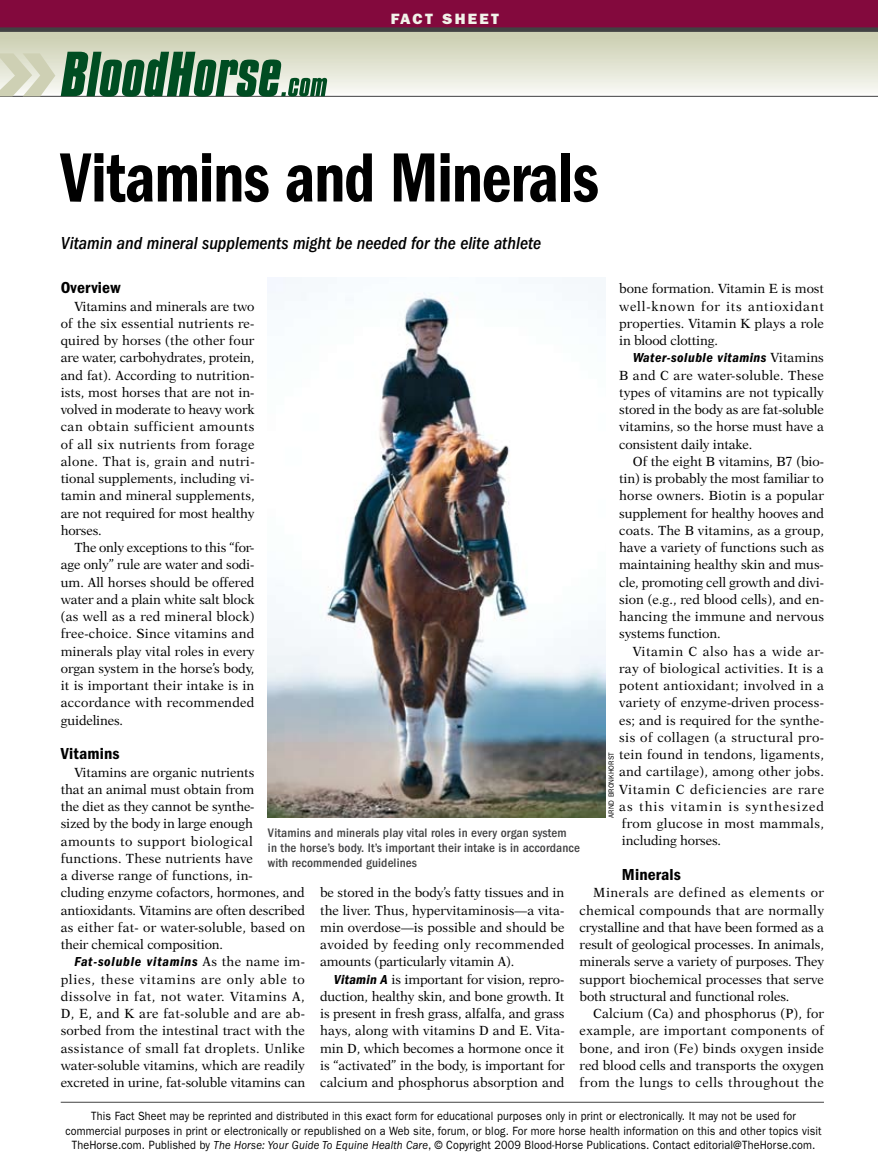
<style>
.page{position:relative;width:878px;height:1175px;background:#fff}
.page>*{position:absolute;margin:0;border:0;box-sizing:border-box;transform-origin:0 0}
.t1{font:72px "ITC Franklin Gothic Std Dm Cd";letter-spacing:-.015em;color:#000;scale:.9 1}
.t2{font:italic 500 condensed 18px "ITC Franklin Gothic Std";color:#000}
.t3{font:16.5px "ITC Franklin Gothic Std Dm Cd";letter-spacing:.01em;color:#000;scale:1.05 1}
.t4{font:15px "ITC Franklin Gothic Std Hvy";letter-spacing:.14em;color:#f2f3ea;scale:1.05 1}
.t5{font:13.5px "ITC Franklin Gothic Std Dm Cd It";letter-spacing:.055em;color:#000;scale:1.05 1}
.t6{font:13.5px "ITC Franklin Gothic Std Dm Cd It";letter-spacing:.035em;color:#000;scale:1.05 1}
.t7{font:13.35px/17.2px "New Aster LT Std";letter-spacing:-.005em;color:#000;text-align:justify;scale:.96 1}
.t8{font:500 condensed 12.75px/15px "ITC Franklin Gothic Std";letter-spacing:.01em;color:#414142}
.t9{font:12px/14.4px "ITC Franklin Gothic Std";letter-spacing:.015em;color:#000;text-align:center;scale:.9 1}
.t10{font:7.5px "ITC Franklin Gothic Std";letter-spacing:.015em;color:#000;scale:.95 1}
.s1{font-family:"New Aster LT Std";font-size:13.35px}
.s2{font-style:italic}
.s3{font-family:"ITC Franklin Gothic Std Dm Cd It";font-size:13.5px}
</style>
<div class="page">
<div style="left:0;top:29px;width:878px;height:81px;background:linear-gradient(to bottom,#c8cbab,#fff)"></div>
<hr style="left:61px;top:1101px;width:763px;height:1px;background:#414142">
<div style="left:0;top:0;width:878px;height:30px;background:#83093d"></div>
<div style="left:0;top:27px;width:878px;height:5px;background:#414142"></div>
<hr style="left:0;top:96px;width:878px;height:1px;background:#414142">
<svg style="left:0;top:53px;width:55px;height:43px;background:#d8dac4"></svg>
<svg style="left:61px;top:52px;width:266px;height:45px;background:#638e70"></svg>
<img style="left:268px;top:277px;width:337px;height:541px">
<p class="t4" style="left:390px;top:10px;width:105px">FACT SHEET</p>
<h1 class="t1" style="left:61px;top:136px;width:599px">Vitamins and Minerals</h1>
<h2 class="t2" style="left:61px;top:233px;width:482px">Vitamin and mineral supplements might be needed for the elite athlete</h2>
<p class="t3" style="left:61px;top:278px;width:58px">Overview</p>
<p class="t7" style="left:61px;top:297px;width:203px;text-indent:14px">Vitamins and minerals are two of the six essential nutrients re&shy;quired by horses (the other four are water, carbohydrates, protein, and fat). According to nutrition&shy;ists, most horses that are not in&shy;volved in moderate to heavy work can obtain sufficient amounts of all six nutrients from forage alone. That is, grain and nutri&shy;tional supplements, including vi&shy;tamin and mineral supplements, are not required for most healthy horses.</p>
<p class="t7" style="left:61px;top:539px;width:203px;text-indent:14px">The only exceptions to this “for&shy;age only” rule are water and sodi&shy;um. All horses should be offered water and a plain white salt block (as well as a red mineral block) free-choice. Since vitamins and minerals play vital roles in every organ system in the horse’s body, it is important their intake is in accordance with recommended guidelines.</p>
<p class="t3" style="left:61px;top:744px;width:58px">Vitamins</p>
<p class="t7" style="left:61px;top:763px;width:256px;text-align:left;text-indent:14px">Vitamins are organic nutrients<br>that an animal must obtain from<br>the diet as they cannot be synthe-<br>sized by the body in large enough amounts to support biological functions. These nutrients have<br>a diverse range of functions, in-<br>cluding enzyme cofactors, hormones, and antioxidants. Vitamins are often described as either fat- or water-soluble, based on their chemical composition.</p>
<p class="t5" style="left:74px;top:954px;width:221px">Fat-soluble vitamins <span class="s1">As the name im-</span></p>
<p class="t7" style="left:61px;top:970px;width:256px">plies, these vitamins are only able to dissolve in fat, not water. Vitamins A, D, E, and K are fat-soluble and are ab&shy;sorbed from the intestinal tract with the assistance of small fat droplets. Unlike water-soluble vitamins, which are readily excreted in urine, fat-soluble vitamins can</p>
<p class="t7" style="left:619px;top:280px;width:215px">bone formation. Vitamin E is most well-known for its antioxidant properties. Vitamin K plays a role in blood clotting.</p>
<p class="t6" style="left:632px;top:350px;width:183px">Water-soluble vitamins <span class="s1">Vitamins</span></p>
<p class="t7" style="left:619px;top:366px;width:215px">B and C are water-soluble. These types of vitamins are not typically stored in the body as are fat-soluble vitamins, so the horse must have a consistent daily intake.</p>
<p class="t7" style="left:619px;top:453px;width:215px;text-indent:14px">Of the eight B vitamins, B7 (bio&shy;tin) is probably the most familiar to horse owners. Biotin is a popular supplement for healthy hooves and coats. The B vitamins, as a group, have a variety of functions such as maintaining healthy skin and mus&shy;cle, promoting cell growth and divi&shy;sion (e.g., red blood cells), and en&shy;hancing the immune and nervous systems function.</p>
<p class="t7" style="left:619px;top:642px;width:215px;text-indent:14px">Vitamin C also has a wide ar&shy;ray of biological activities. It is a potent antioxidant; involved in a variety of enzyme-driven process&shy;es; and is required for the synthe&shy;sis of collagen (a structural pro&shy;tein found in tendons, ligaments, and cartilage), among other jobs.<br>Vitamin C deficiencies are rare as this vitamin is synthesized from glucose in most mammals, including horses.</p>
<p class="t3" style="left:622px;top:865px;width:58px">Minerals</p>
<p class="t7" style="left:579px;top:884px;width:256px;text-indent:14px">Minerals are defined as elements or chemical compounds that are normally crystalline and that have been formed as a result of geological processes. In animals, minerals serve a variety of purposes. They support biochemical processes that serve both structural and functional roles.</p>
<p class="t7" style="left:579px;top:1005px;width:256px;text-indent:14px">Calcium (Ca) and phosphorus (P), for example, are important components of bone, and iron (Fe) binds oxygen inside red blood cells and transports the oxygen from the lungs to cells throughout the</p>
<p class="t9" style="left:66px;top:1109px;width:841px">This Fact Sheet may be reprinted and distributed in this exact form for educational purposes only in print or electronically. It may not be used for commercial purposes in print or electronically or republished on a Web site, forum, or blog. For more horse health information on this and other topics visit<br>TheHorse.com. Published by <span class="s2">The Horse: Your Guide To Equine Health Care</span>, © Copyright 2009 Blood-Horse Publications. Contact editorial@TheHorse.com.</p>
<p class="t10" style="left:607px;top:818px;width:70px;rotate:-90deg">arnd bronkhorst</p>
<p class="t8" style="left:268px;top:825px;width:313px">Vitamins and minerals play vital roles in every organ system<br>in the horse’s body. It’s important their intake is in accordance with recommended guidelines</p>
<p class="t7" style="left:320px;top:884px;width:256px">be stored in the body’s fatty tissues and in the liver. Thus, hypervitaminosis—a vita&shy;min overdose—is possible and should be avoided by feeding only recommended amounts (particularly vitamin A).</p>
<p class="t7" style="left:320px;top:970px;width:256px;text-indent:14px"><span class="s3">Vitamin A</span> is important for vision, repro&shy;duction, healthy skin, and bone growth. It is present in fresh grass, alfalfa, and grass hays, along with vitamins D and E. Vita&shy;min D, which becomes a hormone once it is “activated” in the body, is important for calcium and phosphorus absorption and</p>
</div>
